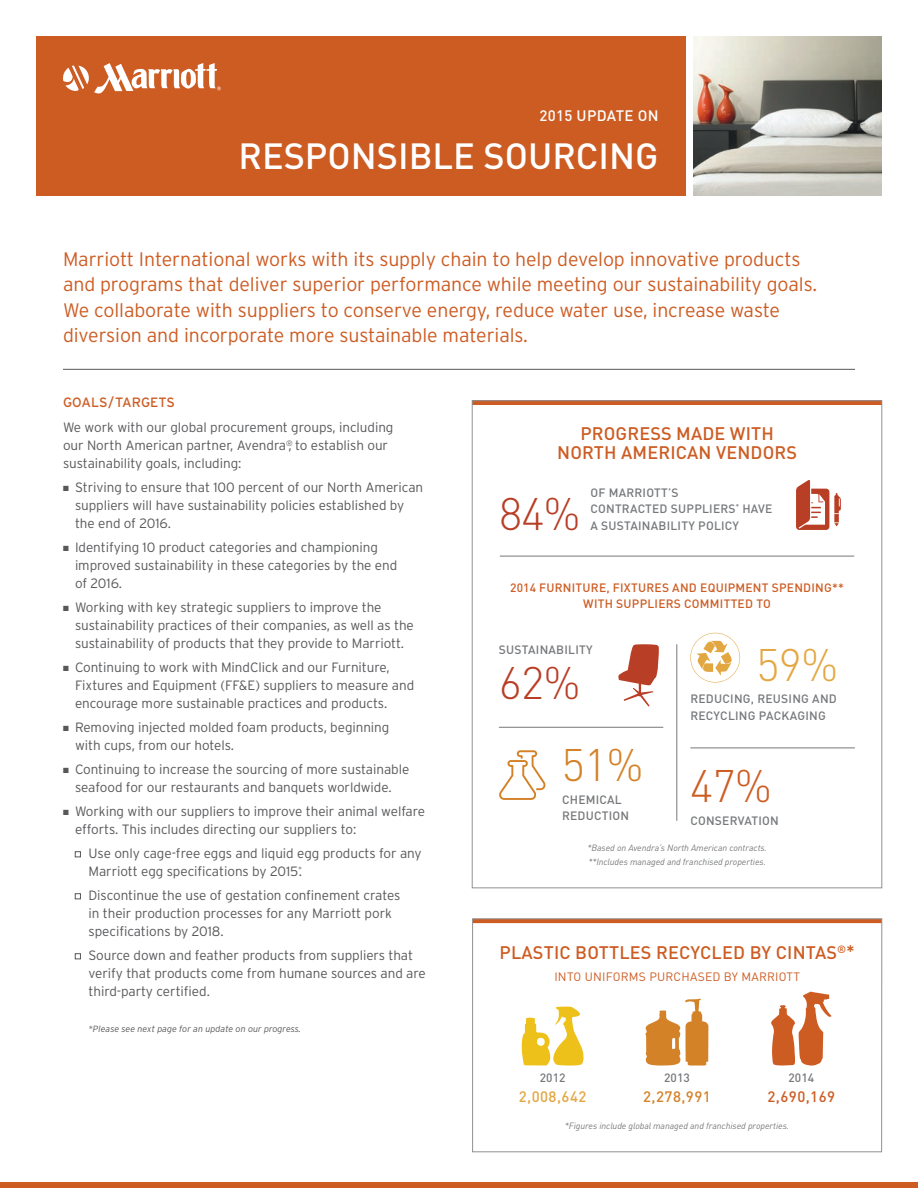
<style>
.page{position:relative;width:918px;height:1188px;background:#fff}
.page>*{position:absolute;margin:0;border:0;box-sizing:border-box;transform-origin:0 0}
.Infographic_label_gr{font:300 45px "DINOT";color:#b83e25}
.t1{font:300 45px "DINOT";color:#d48228}
.t2{font:300 45px "DINOT";color:#e3a742}
.t3{font:300 45px "DINOT";color:#cd5c23}
.t4{font:500 36px "DIN";color:#fff}
.Text_introduction_ru{font:300 19.5px/25.5px "Interstate";letter-spacing:-.005em;color:#cd5c23}
.Infographic_head_col{font:500 18px/19.5px "DINOT";letter-spacing:.01em;color:#cd5c23;text-align:center}
.t5{font:500 15px "DIN";letter-spacing:.02em;color:#fff}
.Infographic_chart{font:500 15px "DINOT";letter-spacing:.03em;color:#cd5c23}
.Infographic_chart-2{font:500 15px "DINOT";letter-spacing:.03em;color:#d48228}
.Infographic_chart-3{font:500 15px "DINOT";letter-spacing:.03em;color:#e3a742}
.Text_bulleted{font:300 13.5px/18px "Interstate";letter-spacing:-.005em;color:#57585a}
.Text{font:300 13.5px/18px "Interstate";letter-spacing:-.005em;color:#57585a}
.Text_subhead{font:13.5px "Interstate";color:#cd5c23}
.Infographic_label_gr-2{font:500 12px/16.5px "DINOT";letter-spacing:.02em;color:#76787b}
.Infographic_subhead{font:500 12px/16.5px "DINOT";letter-spacing:.02em;color:#cd5c23;text-align:center}
.Infographic_subhead-2{font:12px "DINOT";letter-spacing:.02em;color:#cd5c23}
.Infographic_footnote{font:italic 9px "DINOT";letter-spacing:-.005em;color:#76787b}
.Footnote_text_left{font:italic 300 9px "Interstate";color:#57585a}
</style>
<div class="page">
<svg style="left:796px;top:480px;width:45px;height:50px"></svg>
<hr style="left:500px;top:556px;width:354px;height:1px;background:#76787b">
<hr style="left:499px;top:727px;width:164px;height:1px;background:#76787b">
<hr style="left:690px;top:748px;width:165px;height:1px;background:#76787b">
<svg style="left:690px;top:633px;width:50px;height:50px"></svg>
<hr style="left:677px;top:644px;width:1px;height:177px;background:#76787b">
<svg style="left:618px;top:644px;width:41px;height:62px"></svg>
<svg style="left:499px;top:750px;width:47px;height:50px"></svg>
<svg style="left:472px;top:401px;width:410px;height:4px;background:#c95e28"></svg>
<div style="left:0;top:1182px;width:918px;height:6px;background:#cd5c23"></div>
<svg style="left:75px;top:851px;width:6px;height:6px"></svg>
<svg style="left:75px;top:893px;width:6px;height:6px"></svg>
<svg style="left:75px;top:953px;width:6px;height:6px"></svg>
<hr style="left:63px;top:369px;width:792px;height:1px;background:#57585a">
<div style="left:36px;top:36px;width:650px;height:160px;background:#cd5c23"></div>
<svg style="left:63px;top:63px;width:158px;height:31px"></svg>
<img style="left:694px;top:36px;width:188px;height:160px">
<svg style="left:522px;top:1007px;width:62px;height:59px"></svg>
<svg style="left:771px;top:992px;width:60px;height:74px"></svg>
<svg style="left:646px;top:999px;width:63px;height:67px"></svg>
<hr style="left:473px;top:919px;width:409px;height:4px;background:#cd5c23">
<div style="left:472px;top:919px;width:410px;height:233px;border:1px solid #8f9194"></div>
<p class="t5" style="left:540px;top:105px;width:120px">2015 UPDATE ON</p>
<p class="t4" style="left:238px;top:132px;width:422px">RESPONSIBLE SOURCING</p>
<p class="Text_introduction_ru" style="left:63px;top:246px;width:756px">Marriott International works with its supply chain to help develop innovative products and programs that deliver superior performance while meeting our sustainability goals.<br>We collaborate with suppliers to conserve energy, reduce water use, increase waste diversion and incorporate more sustainable materials.</p>
<p class="Text_subhead" style="left:63px;top:395px;width:113px">GOALS/TARGETS</p>
<p class="Text" style="left:63px;top:419px;width:332px">We work with our global procurement groups, including our North American partner, Avendra<sup>®</sup>, to establish our sustainability goals, including:</p>
<p class="Text_bulleted" style="left:75px;top:479px;width:350px;text-indent:-12px">■ Striving to ensure that 100 percent of our North American suppliers will have sustainability policies established by the end of 2016.</p>
<p class="Text_bulleted" style="left:75px;top:539px;width:324px;text-indent:-12px">■ Identifying 10 product categories and championing improved sustainability in these categories by the end of 2016.</p>
<p class="Text_bulleted" style="left:75px;top:599px;width:340px;text-indent:-12px">■ Working with key strategic suppliers to improve the sustainability practices of their companies, as well as the sustainability of products that they provide to Marriott.</p>
<p class="Text_bulleted" style="left:75px;top:659px;width:341px;text-indent:-12px">■ Continuing to work with MindClick and our Furniture,<br>Fixtures and Equipment (FF&amp;E) suppliers to measure and encourage more sustainable practices and products.</p>
<p class="Text_bulleted" style="left:75px;top:719px;width:316px;text-indent:-12px">■ Removing injected molded foam products, beginning with cups, from our hotels.</p>
<p class="Text_bulleted" style="left:63px;top:761px;width:348px;text-align:center">■ Continuing to increase the sourcing of more sustainable seafood for our restaurants and banquets worldwide.</p>
<p class="Text_bulleted" style="left:75px;top:803px;width:352px;text-indent:-12px">■ Working with our suppliers to improve their animal welfare efforts. This includes directing our suppliers to:</p>
<p class="Text_bulleted" style="left:88px;top:845px;width:335px">Use only cage-free eggs and liquid egg products for any<br>Marriott egg specifications by 2015<sup>*</sup>.</p>
<p class="Text_bulleted" style="left:88px;top:887px;width:313px">Discontinue the use of gestation confinement crates in their production processes for any Marriott pork specifications by 2018.</p>
<p class="Text_bulleted" style="left:88px;top:947px;width:339px">Source down and feather products from suppliers that verify that products come from humane sources and are third-party certified.</p>
<p class="Footnote_text_left" style="left:88px;top:1024px;width:214px">*Please see next page for an update on our progress.</p>
<p class="Infographic_head_col" style="left:557px;top:423px;width:241px">PROGRESS MADE WITH<br>NORTH AMERICAN VENDORS</p>
<p class="Infographic_label_gr" style="left:499px;top:486px;width:83px">84%</p>
<p class="Infographic_label_gr-2" style="left:590px;top:484px;width:184px">OF MARRIOTT’S<br>CONTRACTED SUPPLIERS<sup>*</sup> HAVE</p>
<p class="Infographic_label_gr-2" style="left:590px;top:517px;width:150px">A SUSTAINABILITY POLICY</p>
<p class="Infographic_subhead" style="left:510px;top:579px;width:335px">2014 FURNITURE, FIXTURES AND EQUIPMENT SPENDING**<br>WITH SUPPLIERS COMMITTED TO</p>
<p class="Infographic_label_gr-2" style="left:499px;top:641px;width:95px">SUSTAINABILITY</p>
<p class="Infographic_label_gr" style="left:499px;top:655px;width:83px">62%</p>
<p class="t2" style="left:757px;top:637px;width:83px">59%</p>
<p class="Infographic_label_gr-2" style="left:690px;top:690px;width:148px">REDUCING, REUSING AND<br>RECYCLING PACKAGING</p>
<p class="t1" style="left:562px;top:738px;width:83px">51%</p>
<p class="Infographic_label_gr-2" style="left:562px;top:791px;width:69px">CHEMICAL<br>REDUCTION</p>
<p class="t3" style="left:690px;top:758px;width:83px">47%</p>
<p class="Infographic_label_gr-2" style="left:690px;top:812px;width:90px">CONSERVATION</p>
<p class="Infographic_footnote" style="left:587px;top:842px;width:181px">*Based on Avendra’s North American contracts.</p>
<p class="Infographic_footnote" style="left:588px;top:856px;width:179px">**Includes managed and franchised properties.</p>
<p class="Infographic_head_col" style="left:500px;top:942px;width:357px">PLASTIC BOTTLES RECYCLED BY CINTAS<sup>®</sup>*</p>
<p class="Infographic_subhead-2" style="left:554px;top:970px;width:247px">INTO UNIFORMS PURCHASED BY MARRIOTT</p>
<p class="Infographic_label_gr-2" style="left:664px;top:1069px;width:27px">2013</p>
<p class="Infographic_chart-2" style="left:643px;top:1087px;width:69px">2,278,991</p>
<p class="Infographic_label_gr-2" style="left:540px;top:1069px;width:27px">2012</p>
<p class="Infographic_chart-3" style="left:519px;top:1087px;width:69px">2,008,642</p>
<p class="Infographic_footnote" style="left:565px;top:1120px;width:226px">*Figures include global managed and franchised properties.</p>
<p class="Infographic_label_gr-2" style="left:788px;top:1069px;width:27px">2014</p>
<p class="Infographic_chart" style="left:767px;top:1087px;width:69px">2,690,169</p>
</div>
